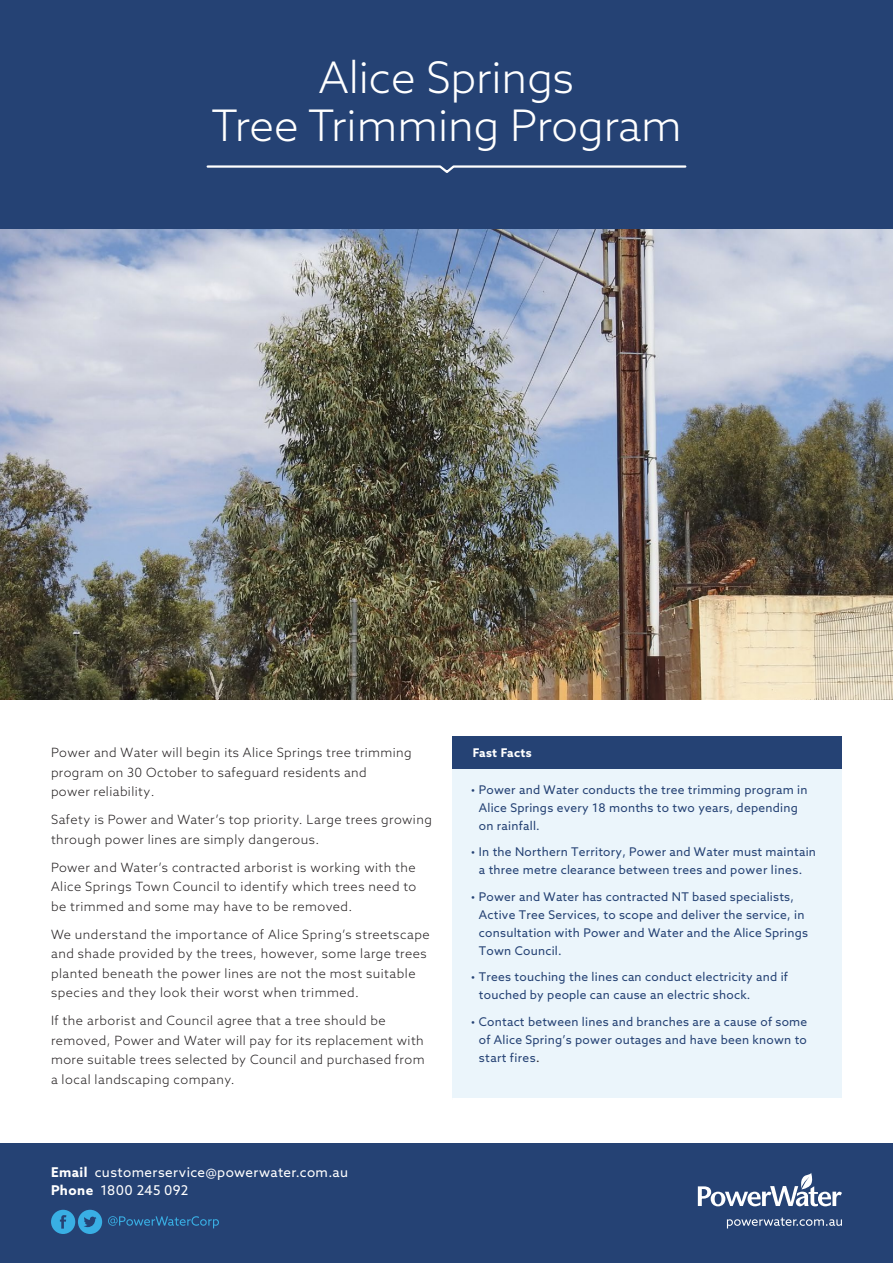
<style>
.page{position:relative;width:893px;height:1263px;background:#fff}
.page>*{position:absolute;margin:0;border:0;box-sizing:border-box;transform-origin:0 0}
.t1{font:300 43.5px/48px "Azo Sans";color:#fff;text-align:center}
.body_copy{font:13.5px "Azo Sans";letter-spacing:.025em;color:#fff}
.body_copy-2{font:300 12.75px/19.5px "Azo Sans";letter-spacing:.035em;color:#231f20}
.body_copy-3{font:12px/18px "Azo Sans";letter-spacing:.02em;color:#254274}
.t2{font:700 12px "Azo Sans";letter-spacing:.03em;color:#fff}
.s1{font-weight:700}
.s2{color:#231f20}
</style>
<div class="page">
<img style="left:0;top:229px;width:893px;height:470px">
<div style="left:0;top:0;width:893px;height:229px;background:#254274"></div>
<svg style="left:206px;top:165px;width:481px;height:8px"></svg>
<div style="left:0;top:1144px;width:893px;height:119px;background:#254274"></div>
<svg style="left:108px;top:1216px;width:111px;height:12px"></svg>
<svg style="left:51px;top:1210px;width:51px;height:24px"></svg>
<svg style="left:727px;top:1217px;width:115px;height:11px"></svg>
<svg style="left:698px;top:1173px;width:144px;height:34px"></svg>
<div style="left:452px;top:736px;width:390px;height:32px;background:#254274"></div>
<div style="left:452px;top:768px;width:390px;height:331px;background:#ebf5fb"></div>
<hr style="left:452px;top:1098px;width:390px;height:3px;background:#fff">
<p class="t1" style="left:211px;top:53px;width:472px">Alice Springs<br>Tree Trimming Program</p>
<p class="body_copy-2" style="left:51px;top:743px;width:362px">Power and Water will begin its Alice Springs tree trimming program on 30 October to safeguard residents and<br>power reliability.</p>
<p class="body_copy-2" style="left:51px;top:810px;width:382px">Safety is Power and Water’s top priority. Large trees growing through power lines are simply dangerous.</p>
<p class="body_copy-2" style="left:51px;top:857px;width:367px;text-align:justify">Power and Water’s contracted arborist is working with the Alice Springs Town Council to identify which trees need to be trimmed and some may have to be removed.</p>
<p class="body_copy-2" style="left:51px;top:924px;width:380px">We understand the importance of Alice Spring’s streetscape and shade provided by the trees, however, some large trees planted beneath the power lines are not the most suitable species and they look their worst when trimmed.</p>
<p class="body_copy-2" style="left:51px;top:1011px;width:375px">If the arborist and Council agree that a tree should be removed, Power and Water will pay for its replacement with more suitable trees selected by Council and purchased from a local landscaping company.</p>
<p class="body_copy" style="left:51px;top:1164px;width:299px"><span class="s1">Email</span> customerservice@powerwater.com.au</p>
<p class="body_copy" style="left:51px;top:1182px;width:139px"><span class="s1">Phone</span> 1800 245 092</p>
<p class="t2" style="left:473px;top:745px;width:60px">Fast Facts</p>
<p class="body_copy-3" style="left:479px;top:780px;width:330px;text-indent:-8px">• Power and Water conducts the tree trimming program in<br>Alice Springs every 18 months to two years, depending on rainfall.</p>
<p class="body_copy-3" style="left:471px;top:843px;width:347px;text-align:center">• In the Northern Territory, Power and Water must maintain a three metre clearance between trees and power lines.</p>
<p class="body_copy-3" style="left:479px;top:887px;width:331px;text-indent:-8px">• Power and Water has contracted NT based specialists, Active Tree Services, to scope and deliver the service, in consultation with Power and Water and the Alice Springs Town Council.</p>
<p class="body_copy-3" style="left:479px;top:967px;width:311px;text-indent:-8px">• Trees touching the lines can conduct electricity and if touched by people can cause an electric shock.</p>
<p class="body_copy-3" style="left:479px;top:1012px;width:330px;text-align:justify;text-indent:-8px">• Contact between lines and branches are a cause of some of Alice Spring’s power outages and have been known to start fires<span class="s2">.</span></p>
</div>
